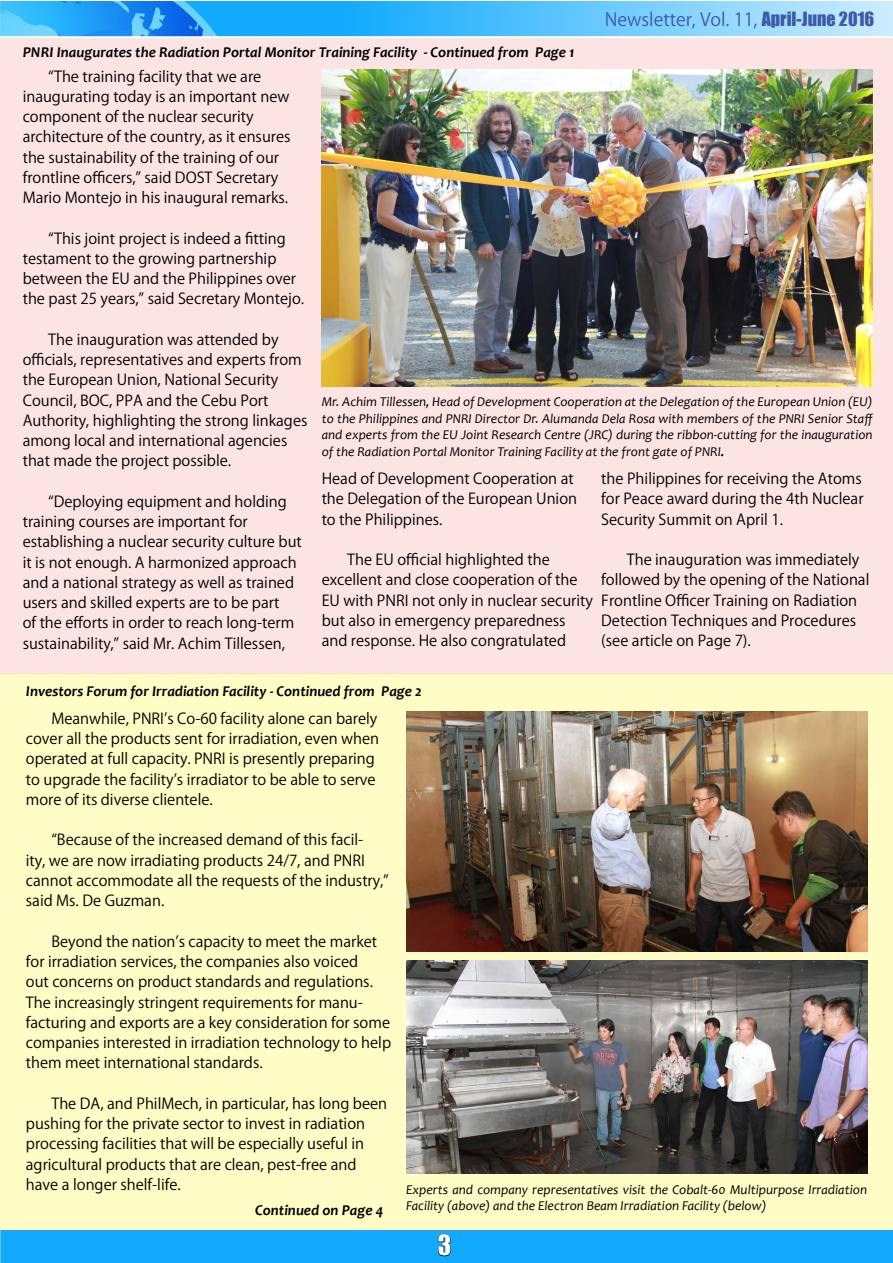
<style>
.page{position:relative;width:893px;height:1263px;background:#fff}
.page>*{position:absolute;margin:0;border:0;box-sizing:border-box;transform-origin:0 0}
.t1{font:25.5px "Impact";color:#fff}
.t2{font:18px "Koz Go Pro";color:#3d5ba9}
.t3{font:15px/20.2px "Koz Go Pro";color:#000}
.t4{font:italic 700 15px "Candara";color:#000}
.t5{font:italic 13.5px/16.5px "Candara";color:#000}
.s1{font-family:"Impact"}
.s2{font-weight:700}
</style>
<div class="page">
<img style="left:0;top:1px;width:893px;height:1262px">
<svg style="left:438px;top:1234px;width:13px;height:22px"></svg>
<div style="left:0;top:673px;width:893px;height:556px;background:#fffcc5"></div>
<img style="left:406px;top:712px;width:461px;height:239px">
<img style="left:406px;top:961px;width:461px;height:213px">
<div style="left:0;top:38px;width:893px;height:635px;background:#fce4e5"></div>
<img style="left:322px;top:70px;width:551px;height:317px">
<p class="t4" style="left:23px;top:43px;width:553px">PNRI Inaugurates the Radiation Portal Monitor Training Facility - Continued from Page 1</p>
<p class="t2" style="left:605px;top:8px;width:271px">Newsletter, Vol. 11, <span class="s1">April-June 2016</span></p>
<p class="t3" style="left:23px;top:66px;width:269px;text-indent:26px">“The training facility that we are inaugurating today is an important new component of the nuclear security architecture of the country, as it ensures the sustainability of the training of our frontline officers,” said DOST Secretary Mario Montejo in his inaugural remarks.</p>
<p class="t3" style="left:23px;top:228px;width:283px;text-indent:26px">“This joint project is indeed a fitting testament to the growing partnership between the EU and the Philippines over the past 25 years,” said Secretary Montejo.</p>
<p class="t3" style="left:23px;top:330px;width:286px;text-indent:26px">The inauguration was attended by officials, representatives and experts from the European Union, National Security Council, BOC, PPA and the Cebu Port Authority, highlighting the strong linkages among local and international agencies that made the project possible.</p>
<p class="t3" style="left:23px;top:492px;width:281px;text-indent:26px">“Deploying equipment and holding training courses are important for establishing a nuclear security culture but it is not enough. A harmonized approach and a national strategy as well as trained users and skilled experts are to be part<br>of the efforts in order to reach long-term sustainability,” said Mr. Achim Tillessen,</p>
<p class="t5" style="left:322px;top:394px;width:553px;text-align:justify">Mr. Achim Tillessen, Head of Development Cooperation at the Delegation of the European Union (EU) to the Philippines and PNRI Director Dr. Alumanda Dela Rosa with members of the PNRI Senior Staff and experts from the EU Joint Research Centre (JRC) during the ribbon-cutting for the inauguration of the Radiation Portal Monitor Training Facility at the front gate of PNRI<span class="s2">.</span></p>
<p class="t3" style="left:322px;top:469px;width:257px">Head of Development Cooperation at the Delegation of the European Union to the Philippines.</p>
<p class="t3" style="left:322px;top:550px;width:273px;text-indent:26px">The EU official highlighted the excellent and close cooperation of the EU with PNRI not only in nuclear security but also in emergency preparedness and response. He also congratulated</p>
<p class="t3" style="left:601px;top:469px;width:264px;text-align:justify">the Philippines for receiving the Atoms for Peace award during the 4th Nuclear Security Summit on April 1.</p>
<p class="t3" style="left:601px;top:550px;width:270px;text-indent:26px">The inauguration was immediately followed by the opening of the National Frontline Officer Training on Radiation Detection Techniques and Procedures (see article on Page 7).</p>
<p class="t4" style="left:26px;top:681px;width:398px">Investors Forum for Irradiation Facility - Continued from Page 2</p>
<p class="t3" style="left:26px;top:709px;width:355px;text-indent:26px">Meanwhile, PNRI’s Co-60 facility alone can barely cover all the products sent for irradiation, even when operated at full capacity. PNRI is presently preparing to upgrade the facility’s irradiator to be able to serve more of its diverse clientele.</p>
<p class="t3" style="left:26px;top:830px;width:364px;text-indent:26px">“Because of the increased demand of this facil-<br>ity, we are now irradiating products 24/7, and PNRI cannot accommodate all the requests of the industry,” said Ms. De Guzman.</p>
<p class="t3" style="left:26px;top:931px;width:367px;text-indent:26px">Beyond the nation’s capacity to meet the market for irradiation services, the companies also voiced<br>out concerns on product standards and regulations.<br>The increasingly stringent requirements for manu&shy;facturing and exports are a key consideration for some companies interested in irradiation technology to help them meet international standards.</p>
<p class="t3" style="left:26px;top:1093px;width:363px;text-indent:26px">The DA, and PhilMech, in particular, has long been pushing for the private sector to invest in radiation processing facilities that will be especially useful in agricultural products that are clean, pest-free and have a longer shelf-life.</p>
<p class="t4" style="left:255px;top:1201px;width:130px">Continued on Page 4</p>
<p class="t5" style="left:406px;top:1181px;width:462px">Experts and company representatives visit the Cobalt-60 Multipurpose Irradiation<br>Facility (above) and the Electron Beam Irradiation Facility (below)</p>
<h1 class="t1" style="left:438px;top:1225px;width:15px">3</h1>
</div>
